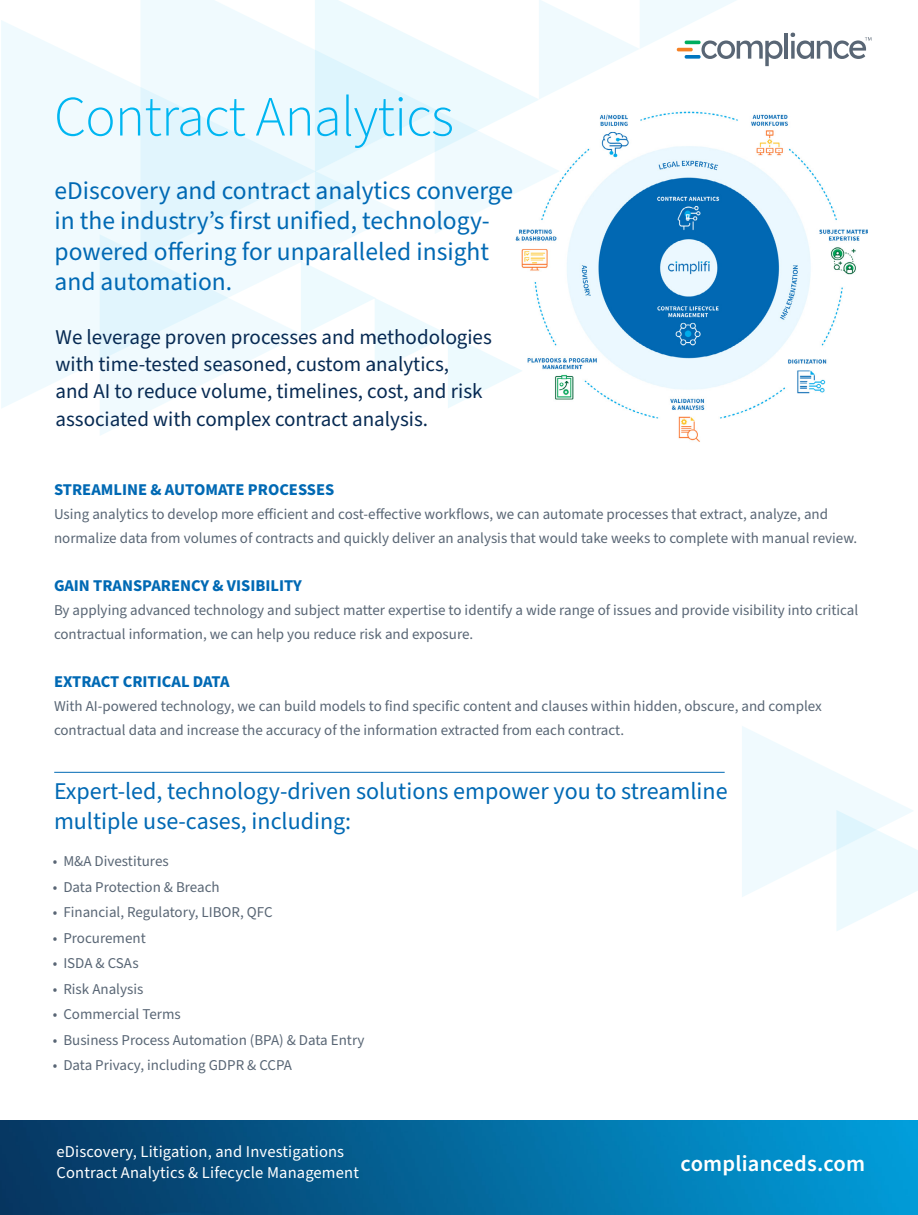
<style>
.page{position:relative;width:918px;height:1215px;background:#fff}
.page>*{position:absolute;margin:0;border:0;box-sizing:border-box;transform-origin:0 0}
.t1{font:300 57px "Source Sans Pro";letter-spacing:-.015em;color:#00b6f1}
.t2{font:25.5px/30.6px "Source Sans Pro";color:#0069b4}
.t3{font:24px/30px "Source Sans Pro";color:#0069b4}
.t4{font:600 22.5px "Source Sans Pro";letter-spacing:.01em;color:#fff}
.t5{font:21px/27px "Source Sans Pro";color:#072a53}
.t6{font:16.5px/21px "Source Sans Pro";letter-spacing:.01em;color:#fff}
.t7{font:700 16.5px "Source Sans Pro";color:#0069b4}
.t8{font:15px/24px "Source Sans Pro";color:#596675}
</style>
<div class="page">
<svg style="left:1px;top:20px;width:140px;height:388px;fill:#f0fafe"></svg>
<svg style="left:141px;top:0;width:174px;height:109px;fill:#f0fafe"></svg>
<hr style="left:54px;top:772px;width:671px;height:1px;background:#0069b4">
<svg style="left:100px;top:109px;width:409px;height:326px"></svg>
<img style="left:509px;top:111px;width:359px;height:331px">
<img style="left:0;top:1120px;width:918px;height:95px">
<svg style="left:315px;top:0;width:223px;height:212px;fill:#edfafe"></svg>
<svg style="left:742px;top:726px;width:176px;height:205px"></svg>
<svg style="left:539px;top:0;width:244px;height:99px"></svg>
<hr style="left:784px;top:34px;width:4px;height:25px;background:#596675">
<hr style="left:685px;top:41px;width:16px;height:3px;background:#00ad5e;border-radius:2px">
<hr style="left:677px;top:48px;width:16px;height:3px;background:#f58024;border-radius:2px">
<svg style="left:685px;top:55px;width:16px;height:4px"></svg>
<svg style="left:791px;top:33px;width:80px;height:26px"></svg>
<h1 class="t1" style="left:54px;top:79px;width:401px">Contract Analytics</h1>
<h2 class="t2" style="left:55px;top:176px;width:460px">eDiscovery and contract analytics converge in the industry’s first unified, technology&shy;powered offering for unparalleled insight and automation.</h2>
<h3 class="t5" style="left:56px;top:325px;width:438px">We leverage proven processes and methodologies with time-tested seasoned, custom analytics,<br>and AI to reduce volume, timelines, cost, and risk associated with complex contract analysis.</h3>
<p class="t7" style="left:54px;top:478px;width:282px">STREAMLINE &amp; AUTOMATE PROCESSES</p>
<p class="t8" style="left:54px;top:502px;width:805px">Using analytics to develop more efficient and cost-effective workflows, we can automate processes that extract, analyze, and normalize data from volumes of contracts and quickly deliver an analysis that would take weeks to complete with manual review.</p>
<p class="t7" style="left:54px;top:574px;width:249px">GAIN TRANSPARENCY &amp; VISIBILITY</p>
<p class="t8" style="left:54px;top:598px;width:806px">By applying advanced technology and subject matter expertise to identify a wide range of issues and provide visibility into critical contractual information, we can help you reduce risk and exposure.</p>
<p class="t7" style="left:54px;top:670px;width:177px">EXTRACT CRITICAL DATA</p>
<p class="t8" style="left:54px;top:694px;width:769px">With AI-powered technology, we can build models to find specific content and clauses within hidden, obscure, and complex contractual data and increase the accuracy of the information extracted from each contract.</p>
<h3 class="t3" style="left:54px;top:777px;width:675px">Expert-led, technology-driven solutions empower you to streamline multiple use-cases, including:</h3>
<p class="t8" style="left:53px;top:850px;width:117px">• M&amp;A Divestitures</p>
<p class="t8" style="left:53px;top:875px;width:168px">• Data Protection &amp; Breach</p>
<p class="t8" style="left:53px;top:901px;width:221px">• Financial, Regulatory, LIBOR, QFC</p>
<p class="t8" style="left:53px;top:926px;width:94px">• Procurement</p>
<p class="t8" style="left:53px;top:952px;width:87px">• ISDA &amp; CSAs</p>
<p class="t8" style="left:53px;top:977px;width:92px">• Risk Analysis</p>
<p class="t8" style="left:53px;top:1003px;width:130px">• Commercial Terms</p>
<p class="t8" style="left:53px;top:1028px;width:313px">• Business Process Automation (BPA) &amp; Data Entry</p>
<p class="t8" style="left:53px;top:1054px;width:241px">• Data Privacy, including GDPR &amp; CCPA</p>
<p class="t6" style="left:57px;top:1142px;width:304px">eDiscovery, Litigation, and Investigations<br>Contract Analytics &amp; Lifecycle Management</p>
<h3 class="t4" style="left:681px;top:1148px;width:186px">complianceds.com</h3>
</div>
